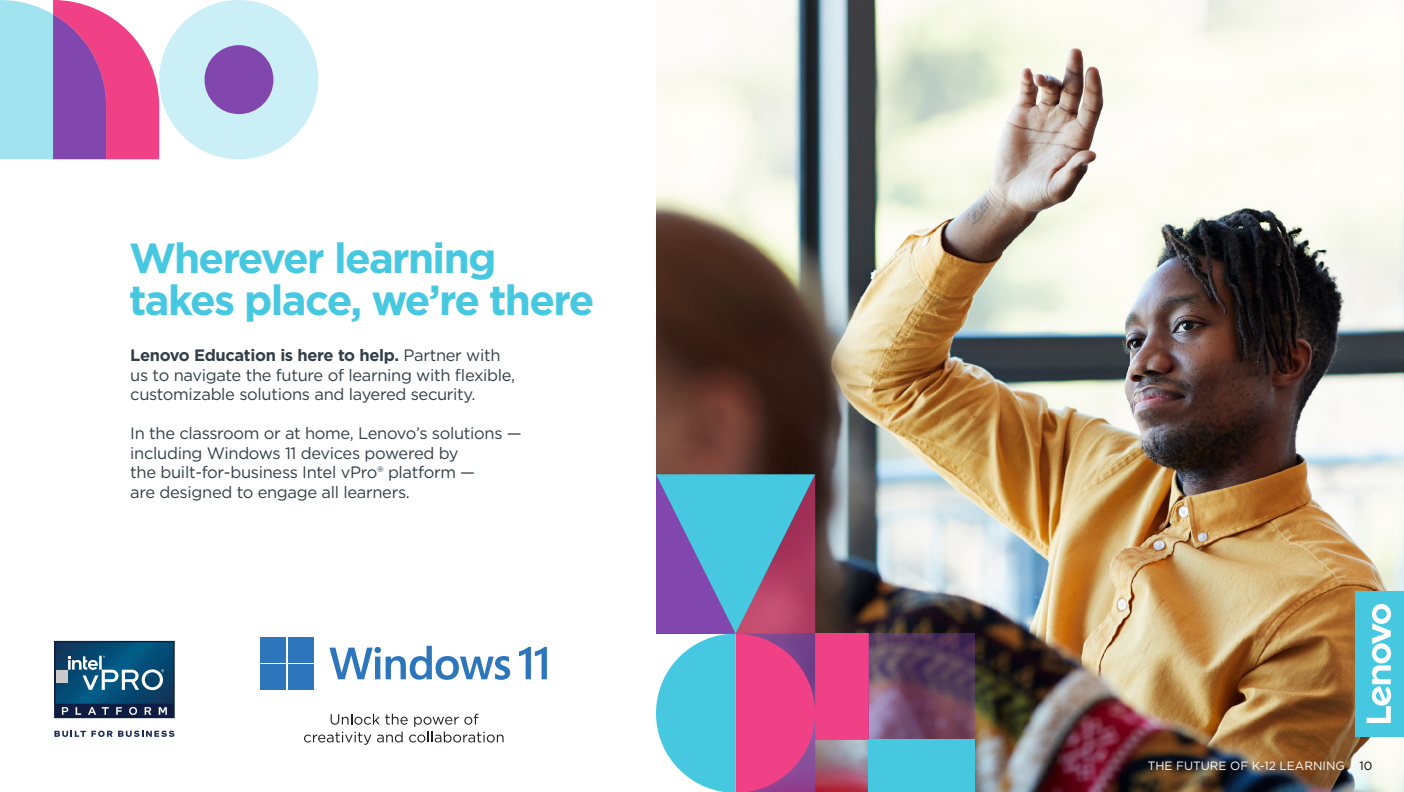
<style>
.page{position:relative;width:1404px;height:792px;background:#fff}
.page>*{position:absolute;margin:0;border:0;box-sizing:border-box;transform-origin:0 0}
.t1{font:700 42px/42px "Gotham";letter-spacing:-.04em;color:#46c8e1}
.t2{font:16.5px/19.5px "Gotham";letter-spacing:-.02em;color:#333f48}
.t3{font:12px "Gotham";color:#fff}
.s1{font-weight:700}
.s2{color:#000}
</style>
<div class="page">
<img style="left:656px;top:0;width:748px;height:792px">
<div style="left:159px;top:0;width:159px;height:159px;background:#cbeff6;border-radius:50%"></div>
<div style="left:205px;top:45px;width:68px;height:69px;background:#8246af;border-radius:50%"></div>
<div style="left:815px;top:633px;width:53px;height:106px;background:#f04187"></div>
<svg style="left:868px;top:633px;width:106px;height:106px;background:#684764"></svg>
<div style="left:868px;top:739px;width:106px;height:53px;background:#46c8e1"></div>
<svg style="left:0;top:0;width:159px;height:159px;background:#bc8abf"></svg>
<svg style="left:656px;top:474px;width:159px;height:318px;background:#8988b7"></svg>
<div style="left:1356px;top:591px;width:48px;height:145px;background:#46c8e1"></div>
<svg style="left:1367px;top:604px;width:24px;height:119px"></svg>
<svg style="left:54px;top:730px;width:120px;height:7px"></svg>
<svg style="left:54px;top:641px;width:120px;height:77px;background:#25587b"></svg>
<div style="left:261px;top:637px;width:25px;height:25px;background:#2e76bc"></div>
<div style="left:288px;top:637px;width:26px;height:25px;background:#2e76bc"></div>
<div style="left:261px;top:664px;width:25px;height:26px;background:#2e76bc"></div>
<div style="left:288px;top:664px;width:26px;height:26px;background:#2e76bc"></div>
<svg style="left:329px;top:646px;width:181px;height:34px"></svg>
<svg style="left:519px;top:647px;width:28px;height:32px"></svg>
<svg style="left:304px;top:713px;width:200px;height:31px"></svg>
<h1 class="t1" style="left:129px;top:236px;width:467px">Wherever learning takes place, we’re there</h1>
<p class="t2" style="left:130px;top:345px;width:386px"><span class="s1">Lenovo Education is here to help.</span> Partner with us to navigate the future of learning with flexible, customizable solutions and layered security.</p>
<p class="t2" style="left:130px;top:423px;width:393px">In the classroom or at home, Lenovo’s solutions — including Windows 11 devices powered by<br>the built-for-business Intel vPro® platform —<br>are designed to engage all learners.</p>
<p class="t3" style="left:1148px;top:758px;width:226px">THE FUTURE OF K-12 LEARNING <span class="s2">10</span></p>
</div>
